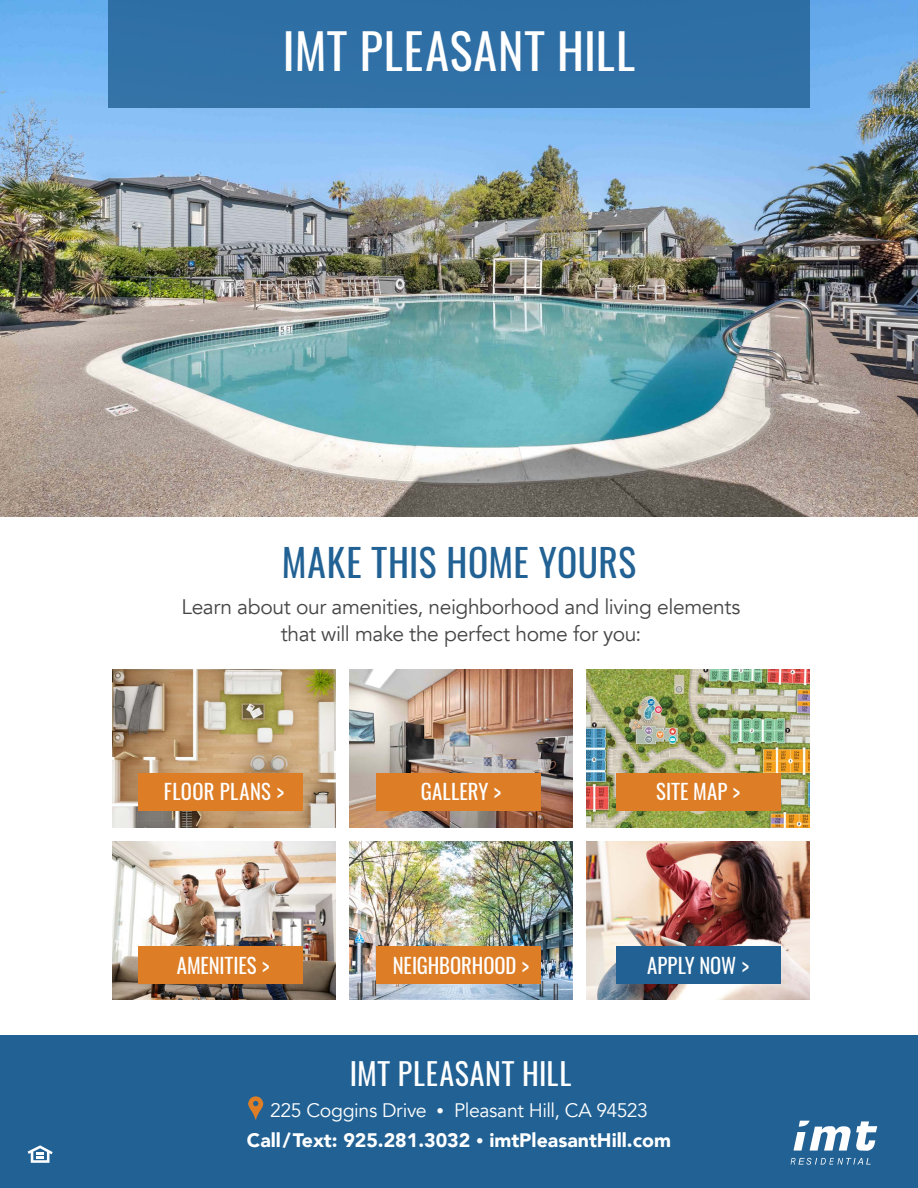
<style>
.page{position:relative;width:918px;height:1188px;background:#fff}
.page>*{position:absolute;margin:0;border:0;box-sizing:border-box;transform-origin:0 0}
.t1{font:48px "Oswald";letter-spacing:.025em;color:#fff}
.t2{font:37.5px "Oswald";letter-spacing:.01em;color:#216194}
.t3{font:30px "Oswald";letter-spacing:.025em;color:#fff}
.t4{font:21px/27px "Avenir";letter-spacing:-.02em;color:#464647;text-align:center}
.t5{font:20.7px "Oswald";letter-spacing:.005em;color:#fff}
.t6{font:900 19.5px/30px "Avenir";color:#fff;text-align:center}
.s1{font-weight:400}
.s2{font-weight:300;font-size:15px}
.s3{font-size:15px}
</style>
<div class="page">
<div style="left:0;top:1036px;width:918px;height:152px;background:#216194"></div>
<img style="left:113px;top:842px;width:222px;height:158px">
<img style="left:350px;top:670px;width:222px;height:157px">
<img style="left:350px;top:842px;width:222px;height:158px">
<img style="left:587px;top:842px;width:222px;height:158px">
<img style="left:587px;top:670px;width:222px;height:157px">
<img style="left:0;top:0;width:918px;height:516px">
<div style="left:108px;top:0;width:702px;height:108px;background:#2f70a6"></div>
<img style="left:113px;top:670px;width:222px;height:157px">
<svg style="left:28px;top:1145px;width:25px;height:18px"></svg>
<div style="left:138px;top:773px;width:164px;height:38px;background:#dd7e27"></div>
<div style="left:138px;top:946px;width:164px;height:38px;background:#dd7e27"></div>
<div style="left:377px;top:773px;width:164px;height:38px;background:#dd7e27"></div>
<div style="left:377px;top:946px;width:164px;height:38px;background:#dd7e27"></div>
<div style="left:616px;top:946px;width:164px;height:38px;background:#216194"></div>
<svg style="left:791px;top:1158px;width:80px;height:7px"></svg>
<svg style="left:793px;top:1121px;width:84px;height:30px"></svg>
<svg style="left:248px;top:1096px;width:15px;height:24px"></svg>
<div style="left:616px;top:773px;width:164px;height:38px;background:#dd7e27"></div>
<h1 class="t1" style="left:283px;top:19px;width:354px">IMT PLEASANT HILL</h1>
<h2 class="t2" style="left:282px;top:537px;width:356px">MAKE THIS HOME YOURS</h2>
<p class="t4" style="left:182px;top:594px;width:560px">Learn about our amenities, neighborhood and living elements that will make the perfect home for you:</p>
<p class="t5" style="left:164px;top:777px;width:122px">FLOOR PLANS &gt;</p>
<p class="t5" style="left:421px;top:777px;width:82px">GALLERY &gt;</p>
<p class="t5" style="left:656px;top:777px;width:85px">SITE MAP &gt;</p>
<p class="t5" style="left:177px;top:951px;width:94px">AMENITIES &gt;</p>
<p class="t5" style="left:393px;top:951px;width:138px">NEIGHBORHOOD &gt;</p>
<p class="t5" style="left:647px;top:951px;width:103px">APPLY NOW &gt;</p>
<h3 class="t3" style="left:350px;top:1053px;width:223px">IMT PLEASANT HILL</h3>
<p class="t6" style="left:247px;top:1095px;width:426px"><span class="s1">225 Coggins Drive</span> <span class="s2">•</span> <span class="s1">Pleasant Hill, CA 94523<br></span>Call/Text: 925.281.3032 <span class="s3">•</span> imtPleasantHill.com</p>
</div>
